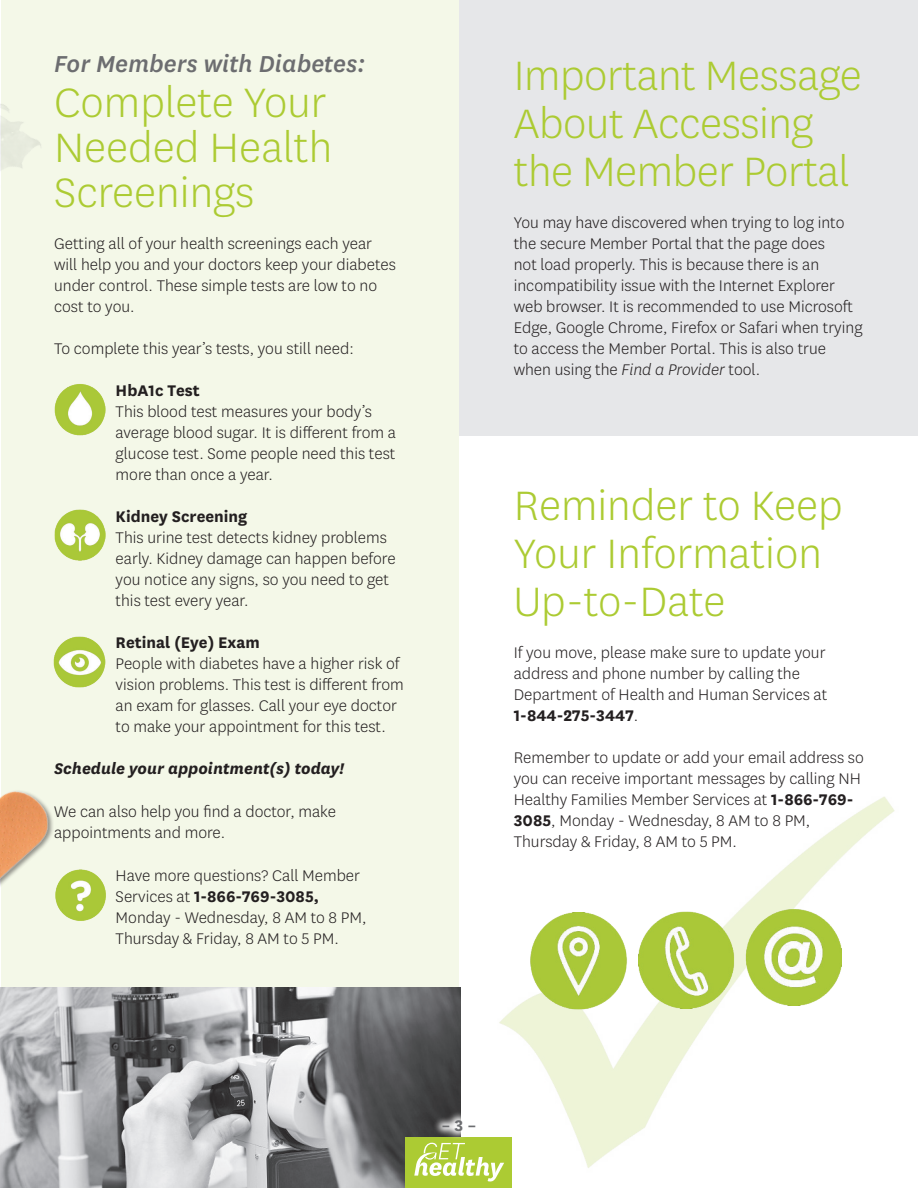
<style>
.page{position:relative;width:918px;height:1188px;background:#fff}
.page>*{position:absolute;margin:0;border:0;box-sizing:border-box;transform-origin:0 0}
.t1{font:300 48px/48px "Centene Sans";letter-spacing:-.005em;color:#accb33}
.t2{font:italic 500 27px "Centene Sans";color:#6c6d70}
.t3{font:300 18px/21px "Centene Sans";color:#231f20}
.t4{font:700 18px "Centene Sans";color:#231f20}
.t5{font:italic 700 18px "Centene Sans";color:#231f20}
.t6{font:700 18px "Centene Sans";color:#6c6d70}
.s1{font-weight:700}
.s2{font-style:italic}
</style>
<div class="page">
<div style="left:459px;top:0;width:459px;height:436px;background:#e6e7e9"></div>
<div style="left:1px;top:0;width:458px;height:999px;background:#f4f8e8"></div>
<img style="left:54px;top:384px;width:52px;height:52px">
<img style="left:54px;top:509px;width:52px;height:52px">
<img style="left:54px;top:636px;width:52px;height:51px">
<img style="left:55px;top:869px;width:51px;height:52px">
<div style="left:0;top:790px;width:55px;height:194px;background:#f4f8e8"></div>
<img style="left:0;top:790px;width:66px;height:97px">
<img style="left:497px;top:796px;width:398px;height:372px">
<img style="left:638px;top:905px;width:100px;height:103px">
<img style="left:741px;top:905px;width:100px;height:101px">
<img style="left:527px;top:913px;width:109px;height:100px">
<img style="left:0;top:987px;width:460px;height:201px">
<div style="left:406px;top:1138px;width:106px;height:50px;background:#accb33"></div>
<svg style="left:433px;top:1110px;width:52px;height:29px"></svg>
<svg style="left:414px;top:1143px;width:90px;height:39px"></svg>
<p class="t2" style="left:54px;top:46px;width:313px">For Members with Diabetes:</p>
<p class="t1" style="left:54px;top:78px;width:280px;line-height:45px;text-align:justify">Complete Your Needed Health Screenings</p>
<p class="t3" style="left:54px;top:232px;width:320px">Getting all of your health screenings each year</p>
<p class="t3" style="left:54px;top:253px;width:343px">will help you and your doctors keep your diabetes under control. These simple tests are low to no</p>
<p class="t3" style="left:54px;top:295px;width:82px">cost to you.</p>
<p class="t3" style="left:54px;top:337px;width:301px">To complete this year’s tests, you still need:</p>
<h4 class="t4" style="left:116px;top:378px;width:86px">HbA1c Test</h4>
<p class="t3" style="left:116px;top:400px;width:282px">This blood test measures your body’s average blood sugar. It is diferent from a glucose test. Some people need this test more than once a year.</p>
<h4 class="t4" style="left:116px;top:504px;width:133px">Kidney Screening</h4>
<p class="t3" style="left:116px;top:526px;width:282px">This urine test detects kidney problems early. Kidney damage can happen before you notice any signs, so you need to get this test every year.</p>
<h4 class="t4" style="left:116px;top:630px;width:146px">Retinal (Eye) Exam</h4>
<p class="t3" style="left:116px;top:652px;width:290px">People with diabetes have a higher risk of vision problems. This test is diferent from an exam for glasses. Call your eye doctor to make your appointment for this test.</p>
<h4 class="t5" style="left:54px;top:757px;width:292px">Schedule your appointment(s) today!</h4>
<p class="t3" style="left:54px;top:801px;width:283px">We can also help you fnd a doctor, make appointments and more.</p>
<p class="t3" style="left:116px;top:864px;width:252px">Have more questions? Call Member<br>Services at <span class="s1">1-866-769-3085,<br></span>Monday - Wednesday, 8 AM to 8 PM,<br>Thursday &amp; Friday, 8 AM to 5 PM.</p>
<h1 class="t1" style="left:514px;top:50px;width:350px">Important Message<br>About Accessing the Member Portal</h1>
<p class="t3" style="left:514px;top:211px;width:350px">You may have discovered when trying to log into the secure Member Portal that the page does<br>not load properly. This is because there is an incompatibility issue with the Internet Explorer web browser. It is recommended to use Microsoft Edge, Google Chrome, Firefox or Safari when trying to access the Member Portal. This is also true when using the <span class="s2">Find a Provider</span> tool.</p>
<h1 class="t1" style="left:514px;top:480px;width:331px">Reminder to Keep<br>Your Information<br>Up-to-Date</h1>
<p class="t3" style="left:514px;top:641px;width:315px">If you move, please make sure to update your address and phone number by calling the Department of Health and Human Services at <span class="s1">1-844-275-3447</span>.</p>
<p class="t3" style="left:514px;top:746px;width:352px">Remember to update or add your email address so</p>
<p class="t3" style="left:514px;top:767px;width:349px">you can receive important messages by calling NH Healthy Families Member Services at <span class="s1">1-866-769- 3085</span>, Monday - Wednesday, 8 AM to 8 PM, Thursday &amp; Friday, 8 AM to 5 PM.</p>
<p class="t6" style="left:442px;top:1112px;width:36px">– 3 –</p>
</div>
